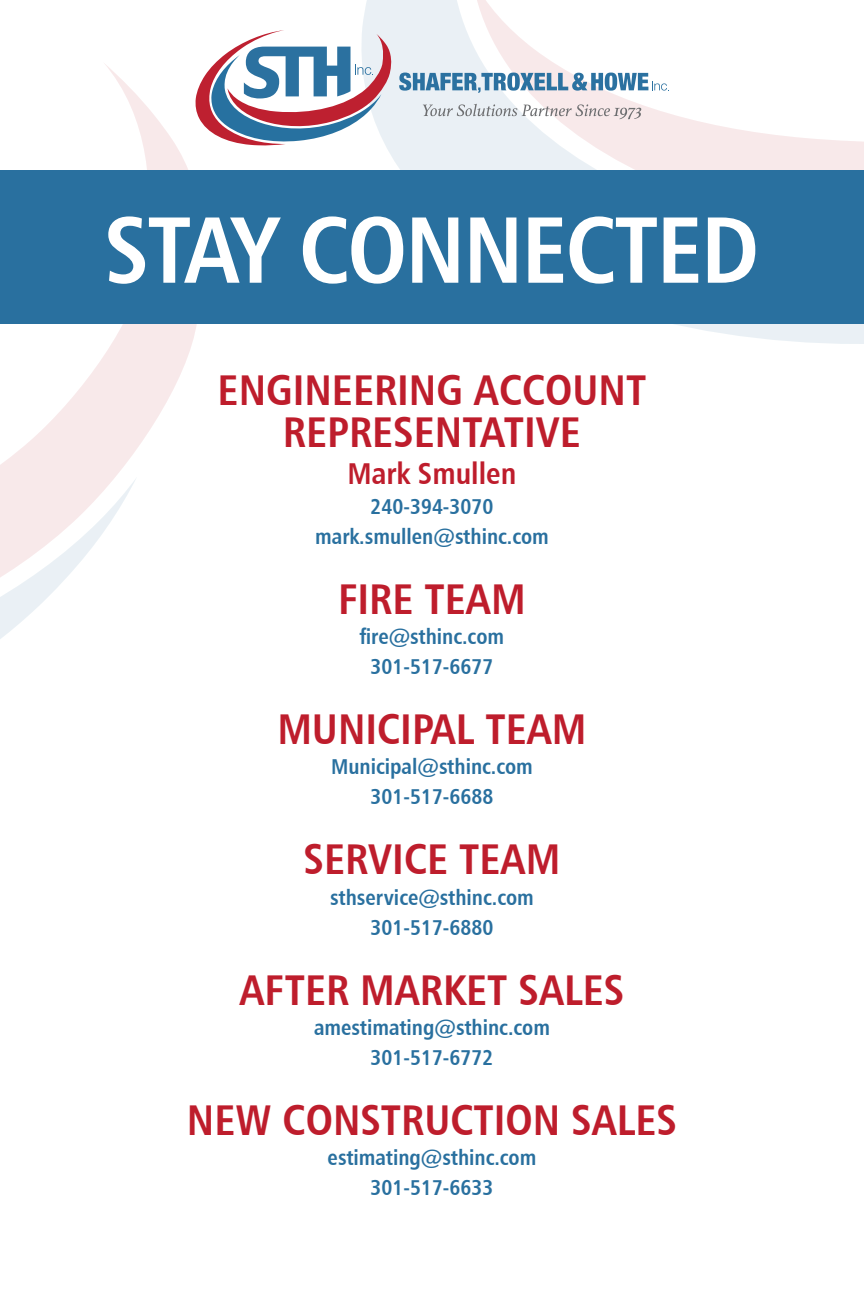
<style>
.page{position:relative;width:864px;height:1296px;background:#fff}
.page>*{position:absolute;margin:0;border:0;box-sizing:border-box;transform-origin:0 0}
.t1{font:94px "Humanist 777 BT Bold Condensed B";letter-spacing:-.02em;color:#fff}
.t2{font:43px/42px "Humanist 777 BT Bold Condensed B";color:#be1d2c;text-align:center}
.t3{font:30.2px "Humanist 777 BT Bold Condensed B";color:#be1d2c}
.t4{font:21.6px "Humanist 777 BT Bold Condensed B";color:#29709f}
</style>
<div class="page">
<svg style="left:362px;top:0;width:502px;height:344px"></svg>
<svg style="left:105px;top:64px;width:92px;height:384px"></svg>
<svg style="left:0;top:324px;width:137px;height:315px"></svg>
<div style="left:0;top:170px;width:864px;height:154px;background:#29709f"></div>
<svg style="left:423px;top:104px;width:218px;height:15px;background:#d8d5d7"></svg>
<svg style="left:399px;top:73px;width:270px;height:20px"></svg>
<svg style="left:196px;top:30px;width:196px;height:115px"></svg>
<p class="t1" style="left:104px;top:191px;width:657px">STAY CONNECTED</p>
<p class="t2" style="left:218px;top:368px;width:430px">ENGINEERING ACCOUNT<br>REPRESENTATIVE</p>
<p class="t3" style="left:348px;top:454px;width:170px">Mark Smullen</p>
<p class="t4" style="left:371px;top:493px;width:124px">240-394-3070</p>
<p class="t4" style="left:315px;top:523px;width:235px">mark.smullen@sthinc.com</p>
<p class="t2" style="left:338px;top:577px;width:189px">FIRE TEAM</p>
<p class="t4" style="left:360px;top:623px;width:146px">fire@sthinc.com</p>
<p class="t4" style="left:371px;top:653px;width:124px">301-517-6677</p>
<p class="t2" style="left:277px;top:707px;width:311px">MUNICIPAL TEAM</p>
<p class="t4" style="left:331px;top:753px;width:203px">Municipal@sthinc.com</p>
<p class="t4" style="left:371px;top:783px;width:124px">301-517-6688</p>
<p class="t2" style="left:304px;top:837px;width:258px">SERVICE TEAM</p>
<p class="t4" style="left:330px;top:883px;width:205px">sthservice@sthinc.com</p>
<p class="t4" style="left:371px;top:914px;width:124px">301-517-6880</p>
<p class="t2" style="left:239px;top:968px;width:386px">AFTER MARKET SALES</p>
<p class="t4" style="left:314px;top:1014px;width:238px">amestimating@sthinc.com</p>
<p class="t4" style="left:371px;top:1044px;width:124px">301-517-6772</p>
<p class="t2" style="left:187px;top:1098px;width:492px">NEW CONSTRUCTION SALES</p>
<p class="t4" style="left:328px;top:1144px;width:210px">estimating@sthinc.com</p>
<p class="t4" style="left:371px;top:1174px;width:124px">301-517-6633</p>
</div>
